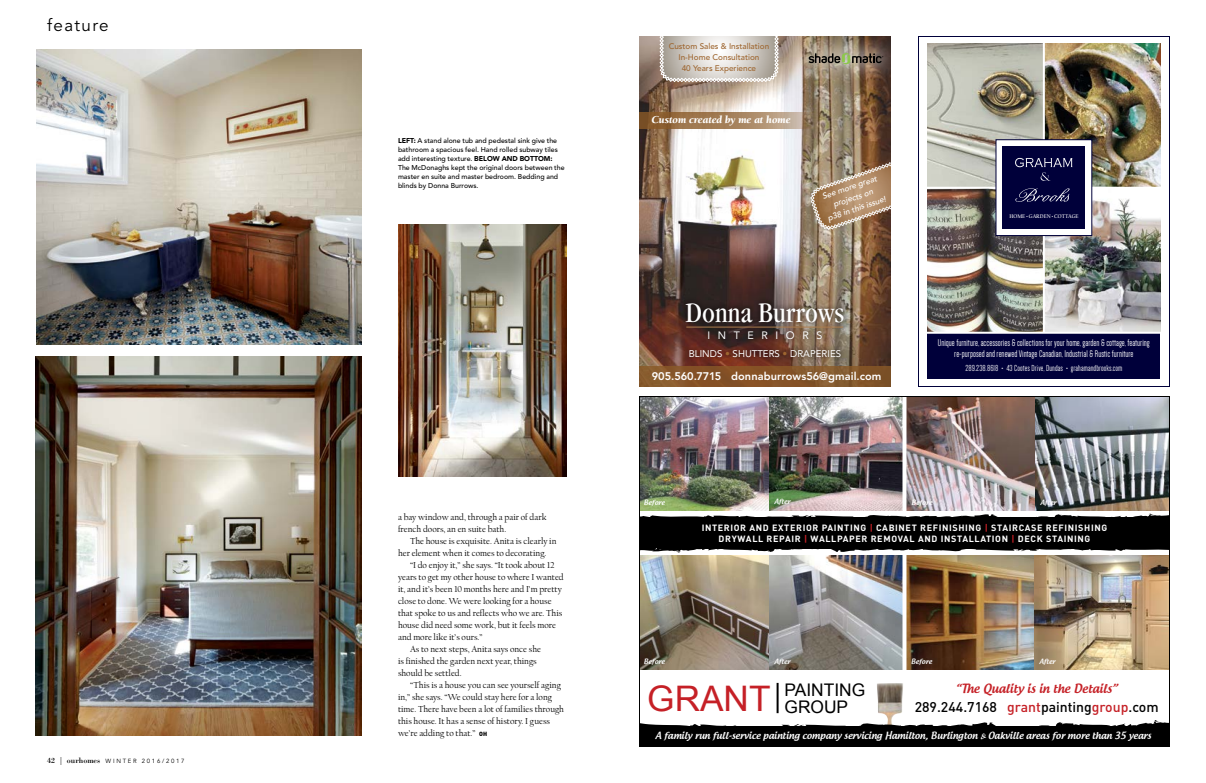
<style>
.page{position:relative;width:1206px;height:783px;background:#fff}
.page>*{position:absolute;margin:0;border:0;box-sizing:border-box;transform-origin:0 0}
.t1{font:condensed 29px "Garamond";color:#fff}
.t2{font:17.4px/16.8px "Arial";color:#000}
.NEW_-_Slug_Left{font:17px "Avenir";letter-spacing:.08em;color:#000}
.t3{font:500 14px "DIN";color:#000}
.t4{font:500 12.2px "Androgyne";color:#c52026}
.t5{font:800 11px "Avenir";letter-spacing:.005em;color:#fff}
.t6{font:italic 900 10.9px "Berkeley";color:#fff}
.t7{font:10.7px "Avenir";letter-spacing:.71em;color:#fff}
.t8{font:10px/10.5px "Dense";color:#fff;text-align:center}
.t9{font:9.7px "Avenir";color:#fff}
.t10{font:500 9.5px "Androgyne";color:#fff}
.NEW_-_body_copy_GREP{font:9px/12px "FB Californian";color:#000}
.t11{font:700 9px/10.8px "DIN";letter-spacing:.07em;color:#fff;text-align:center}
.t12{font:9px "Dense";letter-spacing:.01em;color:#fff}
.t13{font:500 8.2px/11px "Avenir";color:#9e6630;text-align:center}
.t14{font:italic 500 8.2px/11px "Avenir";color:#fff;text-align:center}
.NEW_-_Photo_Cutlines{font:500 7px/9px "Avenir";color:#000}
.t15{font:500 7px "Androgyne";color:#fff}
.t16{font:6px "Avenir";letter-spacing:.29em;color:#000}
.t17{font:700 5.5px "FB Californian";color:#fff;scale:.93 1}
.s1{font-family:"Bodoni";font-size:8px}
.s2{font-weight:900}
.s3{font-family:"DIN";font-weight:900;font-size:6px}
.s4{color:#9e6630}
.s5{color:#c52026}
.s6{font-size:35.2px;color:#c52026}
</style>
<div class="page">
<img style="left:398px;top:224px;width:168px;height:253px">
<img style="left:36px;top:356px;width:326px;height:380px">
<img style="left:36px;top:50px;width:326px;height:294px">
<img style="left:639px;top:36px;width:252px;height:330px">
<div style="left:681px;top:297px;width:168px;height:66px;background:#000;opacity:.75"></div>
<hr style="left:686px;top:327px;width:157px;height:1px;background:#ad7d4e">
<svg style="left:639px;top:112px;width:179px;height:17px;background:#a17f5b"></svg>
<div style="left:639px;top:366px;width:252px;height:21px;background:#895927"></div>
<svg style="left:660px;top:36px;width:119px;height:46px;background:#d2cec8"></svg>
<svg style="left:809px;top:161px;width:82px;height:70px;background:#a78a6c"></svg>
<div style="left:789px;top:36px;width:102px;height:48px;background:#fff;opacity:.75"></div>
<svg style="left:808px;top:53px;width:75px;height:11px"></svg>
<img style="left:1045px;top:44px;width:115px;height:143px">
<img style="left:1045px;top:189px;width:116px;height:143px">
<img style="left:927px;top:44px;width:116px;height:143px">
<img style="left:927px;top:189px;width:116px;height:143px">
<div style="left:927px;top:334px;width:233px;height:45px;background:#00003a"></div>
<div style="left:918px;top:36px;width:252px;height:351px;border:1px solid #00003a"></div>
<div style="left:996px;top:140px;width:96px;height:96px;background:#fff"></div>
<div style="left:1003px;top:146px;width:82px;height:83px;background:#00003a"></div>
<svg style="left:1015px;top:158px;width:58px;height:23px"></svg>
<svg style="left:1015px;top:188px;width:55px;height:14px"></svg>
<img style="left:877px;top:683px;width:26px;height:34px">
<img style="left:641px;top:555px;width:128px;height:115px">
<img style="left:641px;top:398px;width:527px;height:112px">
<img style="left:769px;top:555px;width:266px;height:115px">
<img style="left:1035px;top:555px;width:133px;height:115px">
<div style="left:639px;top:726px;width:531px;height:21px;background:#000"></div>
<svg style="left:641px;top:717px;width:527px;height:9px"></svg>
<hr style="left:777px;top:683px;width:2px;height:30px;background:#000">
<svg style="left:902px;top:555px;width:4px;height:115px"></svg>
<svg style="left:902px;top:398px;width:4px;height:113px"></svg>
<svg style="left:641px;top:513px;width:527px;height:14px"></svg>
<div style="left:658px;top:520px;width:512px;height:29px;background:#000"></div>
<svg style="left:641px;top:540px;width:527px;height:13px"></svg>
<p class="NEW_-_Slug_Left" style="left:47px;top:15px;width:63px">feature</p>
<p class="t16" style="left:47px;top:758px;width:139px"><span class="s1">42 | ourhomes</span> WINTER 2016/2017</p>
<p class="NEW_-_Photo_Cutlines" style="left:398px;top:136px;width:168px"><span class="s2">LEFT:</span> A stand alone tub and pedestal sink give the bathroom a spacious feel. Hand rolled subway tiles add interesting texture. <span class="s2">BELOW AND BOTTOM:<br></span>The McDonaghs kept the original doors between the master en suite and master bedroom. Bedding and blinds by Donna Burrows.</p>
<p class="NEW_-_body_copy_GREP" style="left:398px;top:511px;width:150px">a bay window and, through a pair of dark french doors, an en suite bath.</p>
<p class="NEW_-_body_copy_GREP" style="left:398px;top:535px;width:160px;text-indent:12px">The house is exquisite. Anita is clearly in her element when it comes to decorating.</p>
<p class="NEW_-_body_copy_GREP" style="left:398px;top:559px;width:167px;text-indent:12px">“I do enjoy it,” she says. “It took about 12 years to get my other house to where I wanted it, and it’s been 10 months here and I’m pretty close to done. We were looking for a house that spoke to us and reflects who we are. This house did need some work, but it feels more and more like it’s ours.”</p>
<p class="NEW_-_body_copy_GREP" style="left:398px;top:643px;width:145px;text-indent:12px">As to next steps, Anita says once she is finished the garden next year, things should be settled.</p>
<p class="NEW_-_body_copy_GREP" style="left:398px;top:679px;width:168px;text-indent:12px">“This is a house you can see yourself aging in,” she says. “We could stay here for a long time. There have been a lot of families through this house. It has a sense of history. I guess we’re adding to that.” <span class="s3">OH</span></p>
<p class="t13" style="left:669px;top:41px;width:102px">Custom Sales &amp; Installation<br>In-Home Consultation<br>40 Years Experience</p>
<p class="t6" style="left:652px;top:114px;width:141px">Custom created by me at home</p>
<p class="t14" style="left:819px;top:192px;width:63px;rotate:-19deg">See more great projects on<br>p38 in this issue!</p>
<p class="t1" style="left:686px;top:296px;width:160px">Donna Burrows</p>
<p class="t7" style="left:708px;top:329px;width:116px">INTERIORS</p>
<p class="t9" style="left:689px;top:348px;width:154px">BLINDS <span class="s4">•</span> SHUTTERS <span class="s4">•</span> DRAPERIES</p>
<p class="t5" style="left:652px;top:370px;width:231px">905.560.7715 donnaburrows56@gmail.com</p>
<p class="t17" style="left:1010px;top:214px;width:76px">HOME <sup>•</sup> GARDEN <sup>•</sup> COTTAGE</p>
<p class="t8" style="left:938px;top:338px;width:213px">Unique furniture, accessories &amp; collections for your home, garden &amp; cottage, featuring re-purposed and renewed Vintage Canadian, Industrial &amp; Rustic furniture</p>
<p class="t12" style="left:965px;top:364px;width:159px">289.238.8618 • 43 Cootes Drive, Dundas • grahamandbrooks.com</p>
<p class="t15" style="left:644px;top:497px;width:22px">Before</p>
<p class="t15" style="left:775px;top:497px;width:17px">After</p>
<p class="t15" style="left:1041px;top:497px;width:17px">After</p>
<p class="t15" style="left:912px;top:497px;width:22px">Before</p>
<p class="t11" style="left:702px;top:522px;width:407px">INTERIOR AND EXTERIOR PAINTING <span class="s5">|</span> CABINET REFINISHING <span class="s5">|</span> STAIRCASE REFINISHING<br>DRYWALL REPAIR <span class="s5">|</span> WALLPAPER REMOVAL AND INSTALLATION <span class="s5">|</span> DECK STAINING</p>
<p class="t15" style="left:644px;top:657px;width:22px">Before</p>
<p class="t15" style="left:775px;top:657px;width:17px">After</p>
<p class="t15" style="left:911px;top:657px;width:22px">Before</p>
<p class="t15" style="left:1039px;top:657px;width:17px">After</p>
<p class="t2" style="left:785px;top:682px;width:82px;text-indent:-137px"><span class="s6">GRANT</span> PAINTING<br>GROUP</p>
<p class="t4" style="left:956px;top:680px;width:164px">“The Quality is in the Details”</p>
<p class="t3" style="left:915px;top:698px;width:246px">289.244.7168 <span class="s5">grant</span>painting<span class="s5">group</span>.com</p>
<p class="t10" style="left:655px;top:730px;width:498px">A family run full-service painting company servicing Hamilton, Burlington &amp; Oakville areas for more than 35 years</p>
</div>
